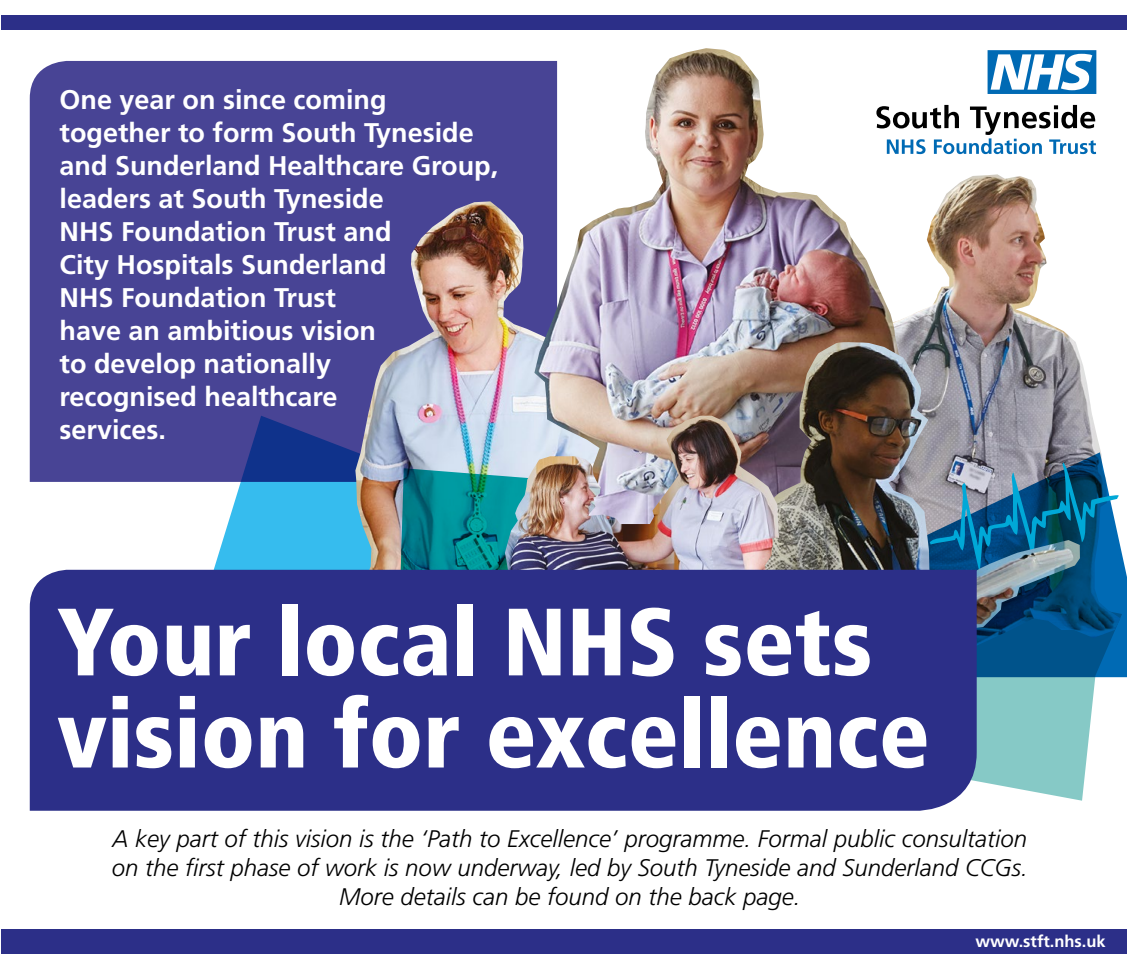
<style>
.page{position:relative;width:1127px;height:978px;background:#fff}
.page>*{position:absolute;margin:0;border:0;box-sizing:border-box;transform-origin:0 0}
.t1{font:900 condensed 95.4px/92.1px "Frutiger";color:#fff}
.t2{font:700 27px/33px "Frutiger";color:#fff}
.t3{font:italic 300 24px/28.8px "Frutiger";color:#000;text-align:center}
.t4{font:700 16.5px "Frutiger";color:#fff}
</style>
<div class="page">
<svg style="left:900px;top:105px;width:196px;height:49px"></svg>
<svg style="left:987px;top:50px;width:109px;height:44px"></svg>
<div style="left:1px;top:16px;width:1126px;height:14px;background:#2c2f88"></div>
<div style="left:1px;top:929px;width:1126px;height:24px;background:#2c2f88"></div>
<svg style="left:977px;top:677px;width:145px;height:124px;fill:#86c9c6"></svg>
<div style="left:30px;top:61px;width:504px;height:421px;background:#484495"></div>
<svg style="left:204px;top:416px;width:151px;height:154px;background:#428ac6"></svg>
<img style="left:355px;top:201px;width:179px;height:369px">
<svg style="left:397px;top:468px;width:108px;height:102px;background:#108991"></svg>
<img style="left:900px;top:174px;width:201px;height:278px">
<svg style="left:1080px;top:452px;width:47px;height:225px"></svg>
<svg style="left:1080px;top:462px;width:39px;height:107px;background:#2675a3"></svg>
<img style="left:534px;top:48px;width:366px;height:368px">
<img style="left:745px;top:342px;width:335px;height:361px">
<img style="left:505px;top:416px;width:313px;height:154px">
<div style="left:30px;top:570px;width:947px;height:241px;background:#2c2f88"></div>
<p class="t2" style="left:60px;top:83px;width:440px">One year on since coming together to form South Tyneside and Sunderland Healthcare Group, leaders at South Tyneside<br>NHS Foundation Trust and<br>City Hospitals Sunderland<br>NHS Foundation Trust<br>have an ambitious vision<br>to develop nationally<br>recognised healthcare<br>services.</p>
<h1 class="t1" style="left:57px;top:596px;width:874px">Your local NHS sets vision for excellence</h1>
<p class="t3" style="left:112px;top:824px;width:917px">A key part of this vision is the ‘Path to Excellence’ programme. Formal public consultation on the first phase of work is now underway, led by South Tyneside and Sunderland CCGs.<br>More details can be found on the back page.</p>
<p class="t4" style="left:975px;top:932px;width:132px">www.stft.nhs.uk</p>
</div>
